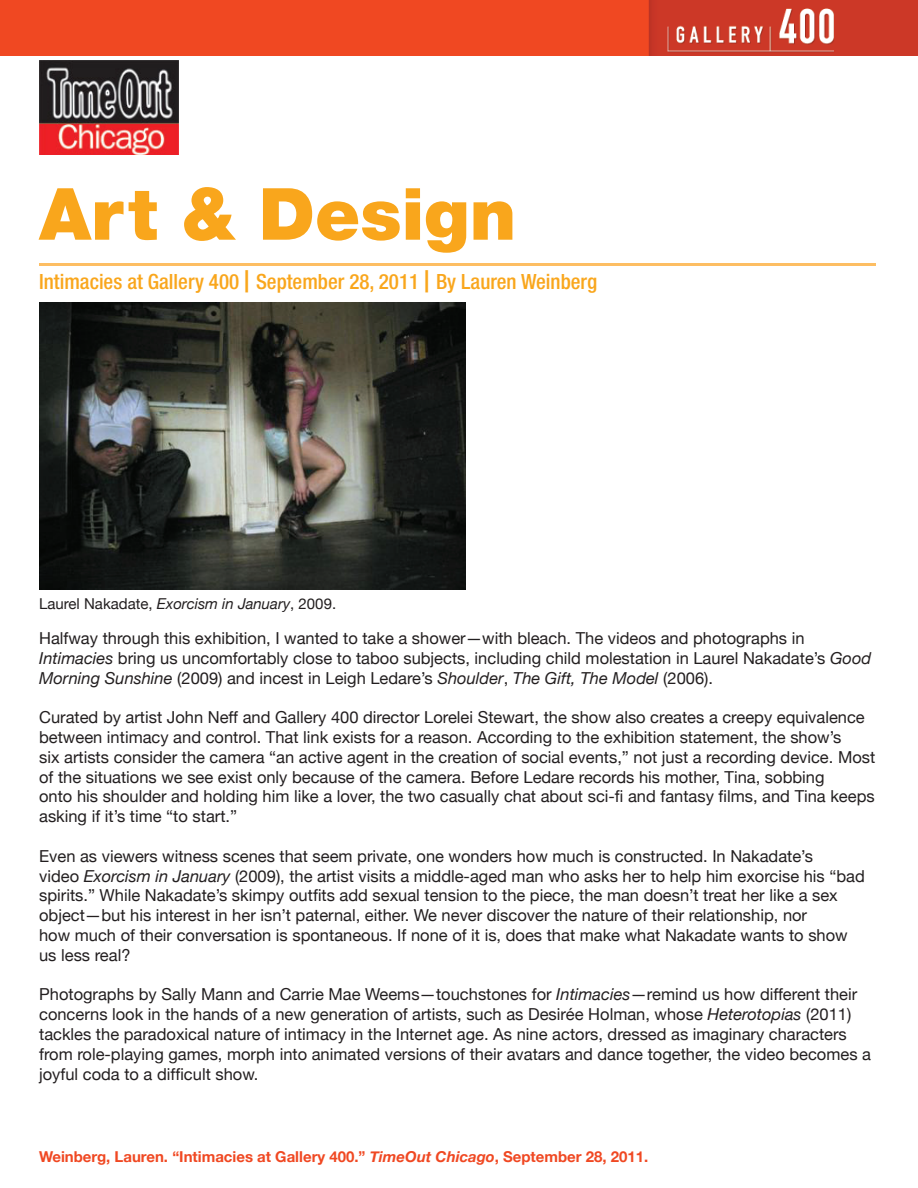
<style>
.page{position:relative;width:918px;height:1188px;background:#fff}
.page>*{position:absolute;margin:0;border:0;box-sizing:border-box;transform-origin:0 0}
.t1{font:900 72px "Helvetica Neue LT Std";color:#f9a61c}
.t2{font:500 condensed 21px "Helvetica Neue LT Std";color:#f9a61c}
.t3{font:16.5px/19.8px "Helvetica Neue";color:#231f20}
.t4{font:700 15px "Helvetica Neue";color:#f04822}
.t5{font:15px "Helvetica Neue";color:#231f20}
.s1{font-size:30px}
.s2{font-style:italic}
</style>
<div class="page">
<img style="left:39px;top:60px;width:140px;height:94px">
<hr style="left:39px;top:263px;width:837px;height:3px;background:#fdbe63">
<img style="left:39px;top:303px;width:427px;height:286px">
<div style="left:0;top:0;width:648px;height:56px;background:#f04822"></div>
<img style="left:648px;top:0;width:270px;height:56px">
<h1 class="t1" style="left:39px;top:171px;width:479px">Art &amp; Design</h1>
<p class="t2" style="left:39px;top:269px;width:559px">Intimacies at Gallery 400 <span class="s1">|</span> September 28, 2011 <span class="s1">|</span> By Lauren Weinberg</p>
<p class="t5" style="left:39px;top:594px;width:299px">Laurel Nakadate, <span class="s2">Exorcism in January</span>, 2009.</p>
<p class="t3" style="left:39px;top:628px;width:834px">Halfway through this exhibition, I wanted to take a shower—with bleach. The videos and photographs in<br><span class="s2">Intimacies</span> bring us uncomfortably close to taboo subjects, including child molestation in Laurel Nakadate’s <span class="s2">Good<br>Morning Sunshine</span> (2009) and incest in Leigh Ledare’s <span class="s2">Shoulder</span>, <span class="s2">The Gift, The Model</span> (2006).</p>
<p class="t3" style="left:39px;top:707px;width:838px">Curated by artist John Neff and Gallery 400 director Lorelei Stewart, the show also creates a creepy equivalence between intimacy and control. That link exists for a reason. According to the exhibition statement, the show’s<br>six artists consider the camera “an active agent in the creation of social events,” not just a recording device. Most of the situations we see exist only because of the camera. Before Ledare records his mother, Tina, sobbing<br>onto his shoulder and holding him like a lover, the two casually chat about sci-fi and fantasy films, and Tina keeps asking if it’s time “to start.”</p>
<p class="t3" style="left:39px;top:846px;width:827px">Even as viewers witness scenes that seem private, one wonders how much is constructed. In Nakadate’s<br>video <span class="s2">Exorcism in January</span> (2009), the artist visits a middle-aged man who asks her to help him exorcise his “bad spirits.” While Nakadate’s skimpy outfits add sexual tension to the piece, the man doesn’t treat her like a sex object—but his interest in her isn’t paternal, either. We never discover the nature of their relationship, nor<br>how much of their conversation is spontaneous. If none of it is, does that make what Nakadate wants to show us less real?</p>
<p class="t3" style="left:39px;top:984px;width:833px">Photographs by Sally Mann and Carrie Mae Weems—touchstones for <span class="s2">Intimacies</span>—remind us how different their concerns look in the hands of a new generation of artists, such as Desirée Holman, whose <span class="s2">Heterotopias</span> (2011) tackles the paradoxical nature of intimacy in the Internet age. As nine actors, dressed as imaginary characters from role-playing games, morph into animated versions of their avatars and dance together, the video becomes a joyful coda to a difficult show.</p>
<p class="t4" style="left:39px;top:1147px;width:611px">Weinberg, Lauren. “Intimacies at Gallery 400.” <span class="s2">TimeOut Chicago</span>, September 28, 2011.</p>
</div>
